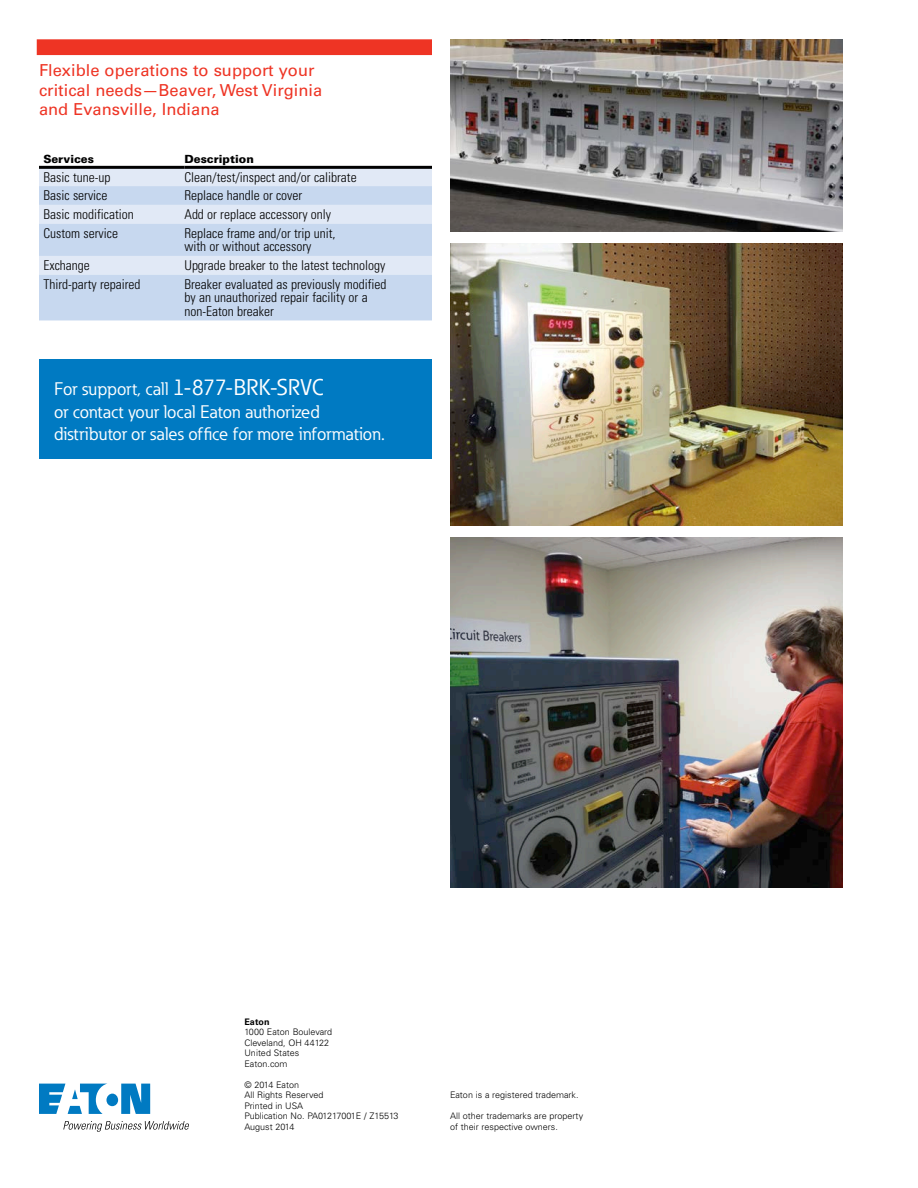
<style>
.page{position:relative;width:918px;height:1188px;background:#fff}
.page>*{position:absolute;margin:0;border:0;box-sizing:border-box;transform-origin:0 0}
.t1{font:18px/22.5px "Eaton";color:#fff}
.t2{font:16.5px/19.5px "Univers LT Std";color:#ee3424}
.t3{font:300 condensed 13.5px/13.5px "Univers LT Std";color:#000}
.t4{font:900 11.25px "Univers LT Std";color:#000}
.t5{font:300 9px/10.5px "Univers LT Std";color:#000}
.t6{font:700 9px "Univers LT Std";color:#000}
.s1{font-size:22.5px}
</style>
<div class="page">
<div style="left:39px;top:169px;width:393px;height:17px;background:#e1e9f6"></div>
<svg style="left:39px;top:186px;width:393px;height:134px;background:#cedcf0"></svg>
<hr style="left:39px;top:166px;width:145px;height:3px;background:#000">
<hr style="left:184px;top:166px;width:248px;height:3px;background:#000">
<div style="left:39px;top:359px;width:393px;height:100px;background:#007ac2"></div>
<div style="left:37px;top:39px;width:395px;height:16px;background:#ee3424"></div>
<img style="left:450px;top:39px;width:393px;height:193px">
<img style="left:450px;top:243px;width:393px;height:283px">
<img style="left:450px;top:537px;width:393px;height:350px">
<svg style="left:39px;top:1084px;width:111px;height:30px"></svg>
<svg style="left:63px;top:1121px;width:126px;height:11px"></svg>
<p class="t2" style="left:39px;top:61px;width:285px">Flexible operations to support your critical needs—Beaver, West Virginia and Evansville, Indiana</p>
<p class="t4" style="left:44px;top:152px;width:52px">Services</p>
<p class="t4" style="left:184px;top:152px;width:71px">Description</p>
<p class="t3" style="left:44px;top:170px;width:69px">Basic tune-up</p>
<p class="t3" style="left:184px;top:170px;width:174px">Clean/test/inspect and/or calibrate</p>
<p class="t3" style="left:44px;top:189px;width:66px">Basic service</p>
<p class="t3" style="left:184px;top:189px;width:119px">Replace handle or cover</p>
<p class="t3" style="left:44px;top:208px;width:92px">Basic modification</p>
<p class="t3" style="left:184px;top:208px;width:148px">Add or replace accessory only</p>
<p class="t3" style="left:44px;top:226px;width:76px">Custom service</p>
<p class="t3" style="left:184px;top:226px;width:153px">Replace frame and/or trip unit, with or without accessory</p>
<p class="t3" style="left:44px;top:259px;width:48px">Exchange</p>
<p class="t3" style="left:184px;top:259px;width:202px">Upgrade breaker to the latest technology</p>
<p class="t3" style="left:44px;top:278px;width:98px">Third-party repaired</p>
<p class="t3" style="left:184px;top:278px;width:204px">Breaker evaluated as previously modified by an unauthorized repair facility or a non-Eaton breaker</p>
<h1 class="t1" style="left:54px;top:378px;width:332px">For support, call <span class="s1">1-877-BRK-SRVC<br></span>or contact your local Eaton authorized distributor or sales office for more information.</h1>
<p class="t6" style="left:244px;top:1016px;width:27px">Eaton</p>
<p class="t5" style="left:244px;top:1027px;width:89px">1000 Eaton Boulevard<br>Cleveland, OH 44122<br>United States<br>Eaton.com</p>
<p class="t5" style="left:244px;top:1079px;width:156px">© 2014 Eaton<br>All Rights Reserved<br>Printed in USA<br>Publication No. PA01217001E / Z15513<br>August 2014</p>
<p class="t5" style="left:450px;top:1090px;width:130px">Eaton is a registered trademark.</p>
<p class="t5" style="left:450px;top:1111px;width:135px">All other trademarks are property of their respective owners.</p>
</div>
